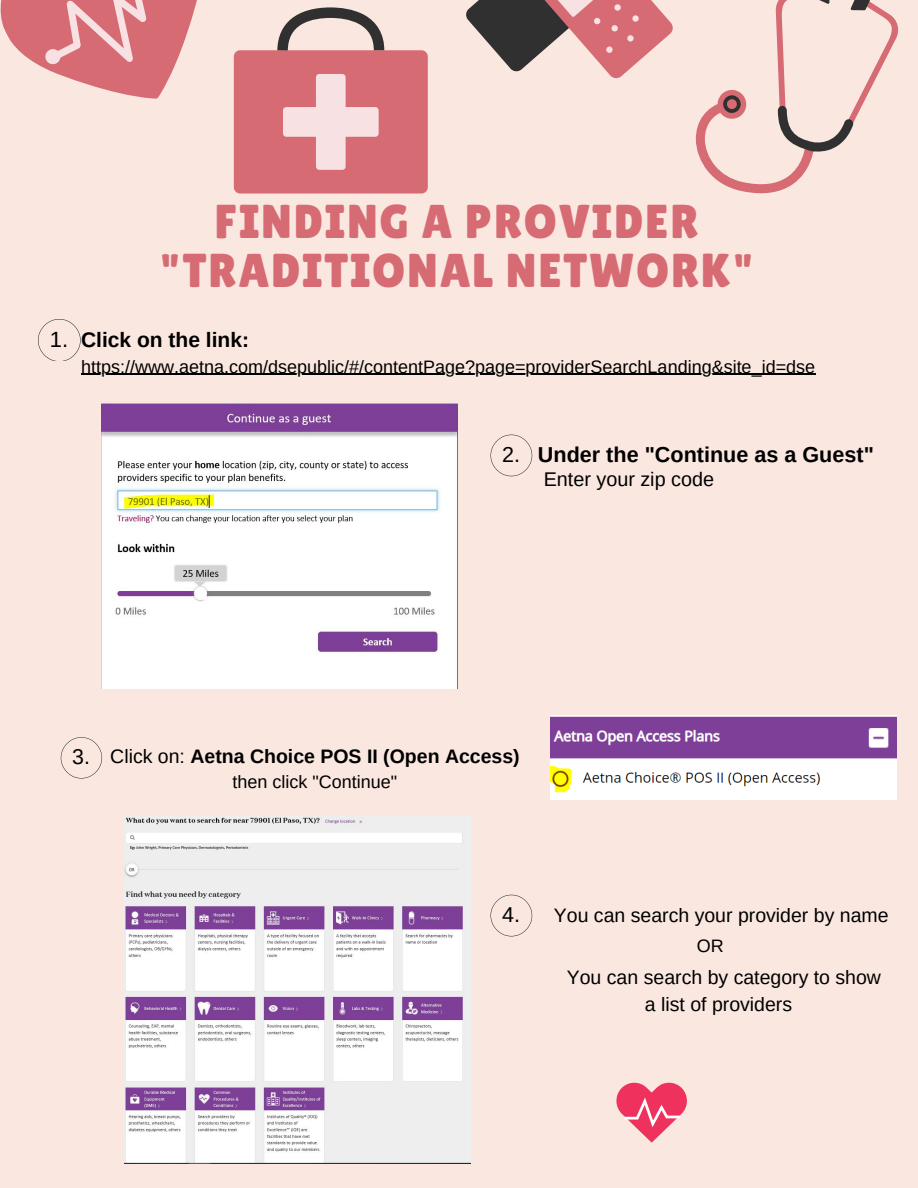
<style>
.page{position:relative;width:918px;height:1188px;background:#fae8e0}
.page>*{position:absolute;margin:0;border:0;box-sizing:border-box;transform-origin:0 0}
.t1{font:47.55px/49.5px "Lilita One";letter-spacing:.04em;color:#d76b73;text-align:center}
.t2{font:22.05px "Arimo";color:#000}
.t3{font:700 21.6px "Arimo";color:#000}
.t4{font:21.45px "Arimo";color:#000}
.t5{font:21.3px "Arimo";color:#000}
.t6{font:700 21px "Arimo";color:#000}
.t7{font:19.8px "Arimo";color:#000}
.t8{font:19.5px/27px "Arimo";color:#000;text-align:center}
.t9{font:700 19.5px "Arimo";color:#000}
.t10{font:18px "Arimo";color:#000}
.s1{font-weight:400}
</style>
<div class="page">
<svg style="left:0;top:0;width:238px;height:146px"></svg>
<div style="left:234px;top:50px;width:194px;height:144px;background:#d76b73;border-radius:6px"></div>
<div style="left:283px;top:107px;width:96px;height:30px;background:#f7e1e3;border-radius:3px"></div>
<div style="left:316px;top:74px;width:30px;height:96px;background:#f7e1e3;border-radius:3px"></div>
<svg style="left:277px;top:8px;width:107px;height:42px"></svg>
<svg style="left:466px;top:0;width:207px;height:78px"></svg>
<svg style="left:696px;top:0;width:202px;height:193px"></svg>
<img style="left:550px;top:715px;width:347px;height:85px">
<svg style="left:616px;top:1082px;width:71px;height:61px"></svg>
<svg style="left:38px;top:319px;width:43px;height:42px"></svg>
<svg style="left:491px;top:435px;width:41px;height:41px"></svg>
<img style="left:102px;top:404px;width:355px;height:284px">
<svg style="left:61px;top:737px;width:41px;height:42px"></svg>
<svg style="left:491px;top:895px;width:41px;height:41px"></svg>
<img style="left:124px;top:816px;width:347px;height:348px">
<hr style="left:81px;top:374px;width:735px;height:1px;background:#000">
<p class="t1" style="left:159px;top:196px;width:596px">FINDING A PROVIDER "TRADITIONAL NETWORK"</p>
<p class="t2" style="left:50px;top:327px;width:20px">1.</p>
<p class="t6" style="left:81px;top:328px;width:169px">Click on the link:</p>
<p class="t10" style="left:81px;top:356px;width:736px">https://www.aetna.com/dsepublic/#/contentPage?page=providerSearchLanding&amp;site_id=dse</p>
<p class="t4" style="left:502px;top:442px;width:19px">2.</p>
<p class="t3" style="left:538px;top:443px;width:338px">Under the "Continue as a Guest"</p>
<p class="t7" style="left:544px;top:468px;width:172px">Enter your zip code</p>
<p class="t5" style="left:72px;top:745px;width:19px">3.</p>
<p class="t9" style="left:110px;top:745px;width:411px"><span class="s1">Click on:</span> Aetna Choice POS II (Open Access)</p>
<p class="t10" style="left:233px;top:771px;width:166px">then click "Continue"</p>
<p class="t4" style="left:502px;top:902px;width:19px">4.</p>
<p class="t8" style="left:554px;top:902px;width:336px">You can search your provider by name</p>
<p class="t10" style="left:697px;top:936px;width:28px">OR</p>
<p class="t8" style="left:567px;top:963px;width:316px">You can search by category to show a list of providers</p>
</div>
